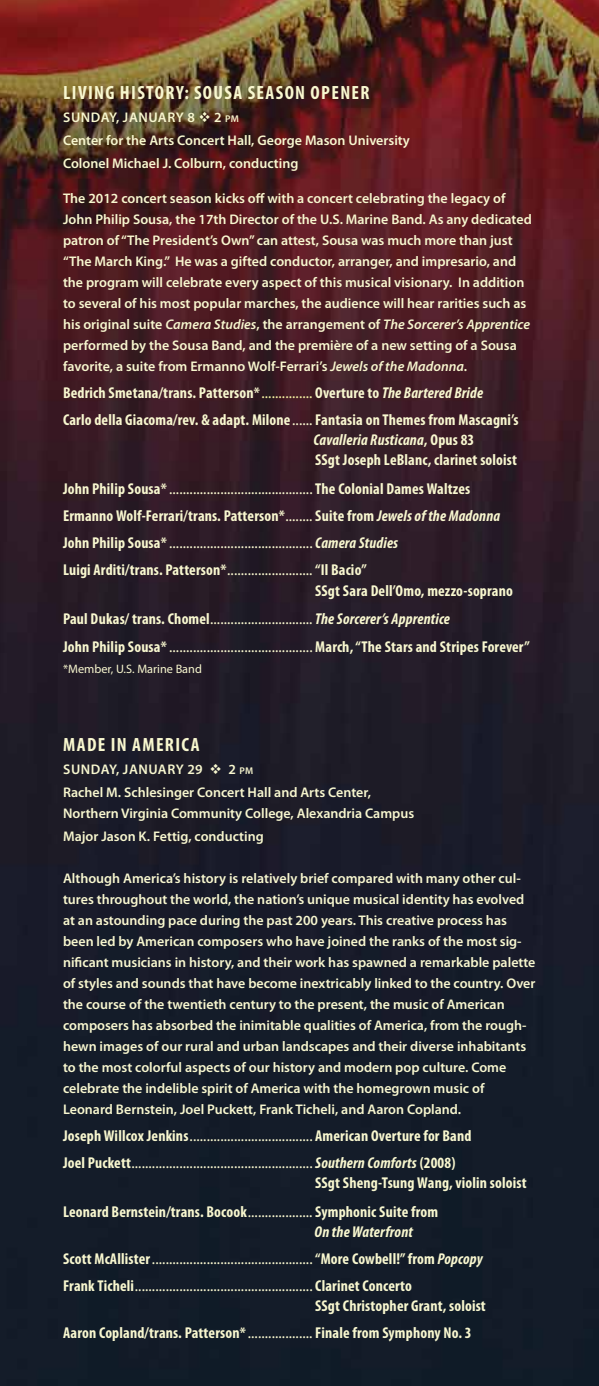
<style>
.page{position:relative;width:599px;height:1386px;background:#fff}
.page>*{position:absolute;margin:0;border:0;box-sizing:border-box;transform-origin:0 0}
.t1{font:700 condensed 19.25px "Myriad Pro";letter-spacing:.07em;color:#f8f7cf}
.t2{font:700 condensed 15.75px/27.1px "Myriad Pro";letter-spacing:.01em;color:#f8f7cf}
.t3{font:15.75px/27.1px "Myriad Pro";color:#f8f7cf}
.t4{font:600 14px/21px "Myriad Pro";color:#f8f7cf}
.t5{font:12.25px "Myriad Pro";color:#f8f7cf}
.s1{font-size:9.8px}
.s2{font-style:italic}
.s3{font-weight:400;font-stretch:normal;color:#f4f1a1}
.s4{font-weight:400;font-stretch:normal}
.s5{font-weight:700;font-stretch:condensed}
.s6{font-weight:700;font-style:italic;font-stretch:condensed}
</style>
<div class="page">
<img style="left:0;top:0;width:598px;height:1386px">
<h1 class="t1" style="left:63px;top:81px;width:308px">Living History: Sousa Season Opener</h1>
<p class="t4" style="left:63px;top:106px;width:348px;line-height:22.8px">Sunday, January 8 ❖ 2 <span class="s1">pm<br></span>Center for the Arts Concert Hall, George Mason University<br>Colonel Michael J. Colburn, conducting</p>
<p class="t4" style="left:63px;top:187px;width:470px">The 2012 concert season kicks off with a concert celebrating the legacy of John Philip Sousa, the 17th Director of the U.S. Marine Band. As any dedicated patron of “The President’s Own” can attest, Sousa was much more than just “The March King.” He was a gifted conductor, arranger, and impresario, and the program will celebrate every aspect of this musical visionary. In addition to several of his most popular marches, the audience will hear rarities such as his original suite <span class="s2">Camera Studies</span>, the arrangement of <span class="s2">The Sorcerer’s Apprentice </span>performed by the Sousa Band, and the première of a new setting of a Sousa favorite, a suite from Ermanno Wolf-Ferrari’s <span class="s2">Jewels of the Madonna</span>.</p>
<p class="t2" style="left:63px;top:379px;width:457px">Bedrich Smetana/trans. Patterson*<span class="s3">...............</span> Overture to <span class="s2">The Bartered Bride<br></span>Carlo della Giacoma/rev. &amp; adapt. Milone<span class="s4">......</span> Fantasia on Themes from Mascagni’s</p>
<p class="t2" style="left:313px;top:429px;width:205px;line-height:20.1px"><span class="s2">Cavalleria Rusticana</span>, Opus 83<br>SSgt Joseph LeBlanc, clarinet soloist</p>
<p class="t2" style="left:63px;top:475px;width:438px">John Philip Sousa*<span class="s4">..........................................</span> The Colonial Dames Waltzes Ermanno Wolf-Ferrari/trans. Patterson*<span class="s4">........</span> Suite from <span class="s2">Jewels of the Madonna </span>John Philip Sousa*<span class="s4">..........................................</span> <span class="s2">Camera Studies<br></span>Luigi Arditi/trans. Patterson*<span class="s4">.........................</span> “Il Bacio”</p>
<p class="t2" style="left:63px;top:576px;width:451px;line-height:28.9px;text-indent:252px">SSgt Sara Dell’Omo, mezzo-soprano<br>Paul Dukas/ trans. Chomel<span class="s4">..............................</span> <span class="s2">The Sorcerer’s Apprentice</span></p>
<p class="t2" style="left:63px;top:632px;width:468px">John Philip Sousa*<span class="s4">..........................................</span> March, “The Stars and Stripes Forever”</p>
<p class="t5" style="left:63px;top:661px;width:140px">*Member, U.S. Marine Band</p>
<h1 class="t1" style="left:63px;top:733px;width:138px">Made in America</h1>
<p class="t4" style="left:63px;top:758px;width:309px;line-height:22.8px">Sunday, January 29 ❖ 2 <span class="s1">pm<br></span>Rachel M. Schlesinger Concert Hall and Arts Center,</p>
<p class="t4" style="left:63px;top:801px;width:352px;line-height:22.8px">Northern Virginia Community College, Alexandria Campus<br>Major Jason K. Fettig, conducting</p>
<p class="t4" style="left:63px;top:867px;width:474px">Although America’s history is relatively brief compared with many other cul&shy;tures throughout the world, the nation’s unique musical identity has evolved at an astounding pace during the past 200 years. This creative process has been led by American composers who have joined the ranks of the most sig&shy;nificant musicians in history, and their work has spawned a remarkable palette of styles and sounds that have become inextricably linked to the country. Over the course of the twentieth century to the present, the music of American composers has absorbed the inimitable qualities of America, from the rough&shy;hewn images of our rural and urban landscapes and their diverse inhabitants to the most colorful aspects of our history and modern pop culture. Come celebrate the indelible spirit of America with the homegrown music of Leonard Bernstein, Joel Puckett, Frank Ticheli, and Aaron Copland.</p>
<p class="t3" style="left:63px;top:1122px;width:410px"><span class="s5">Joseph Willcox Jenkins</span>.................................... <span class="s5">American Overture for Band<br>Joel Puckett</span>..................................................... <span class="s6">Southern Comforts</span> <span class="s5">(2008)</span></p>
<p class="t2" style="left:63px;top:1168px;width:465px;line-height:28.9px;text-indent:252px">SSgt Sheng-Tsung Wang, violin soloist<br>Leonard Bernstein/trans. Bocook<span class="s4">...................</span> Symphonic Suite from</p>
<p class="t3" style="left:63px;top:1218px;width:421px;text-indent:251px"><span class="s6">On the Waterfront<br></span><span class="s5">Scott McAllister</span>............................................... <span class="s5">“More Cowbell!” from</span> <span class="s6">Popcopy<br></span><span class="s5">Frank Ticheli</span>.................................................... <span class="s5">Clarinet Concerto</span></p>
<p class="t2" style="left:63px;top:1292px;width:424px;text-indent:252px">SSgt Christopher Grant, soloist<br>Aaron Copland/trans. Patterson*<span class="s4">...................</span> Finale from Symphony No. 3</p>
</div>
